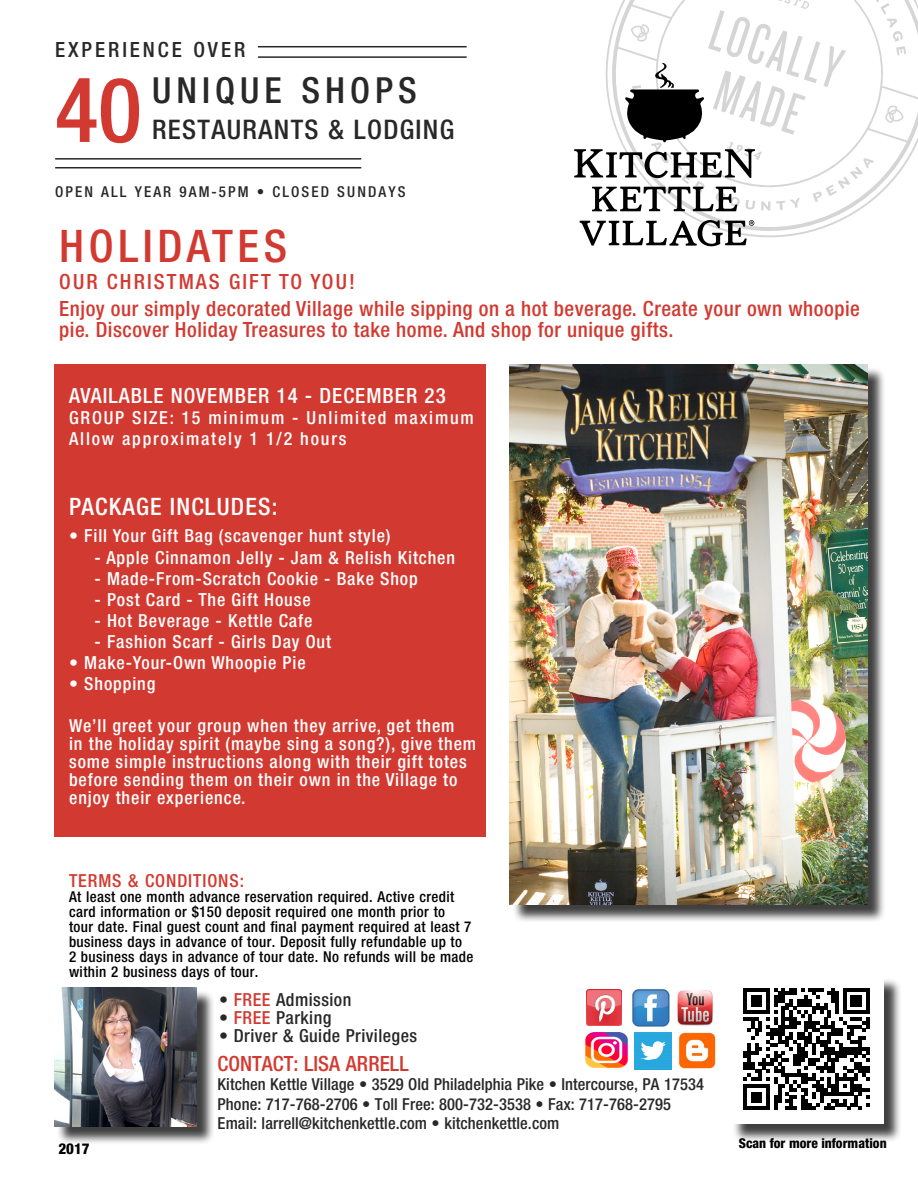
<style>
.page{position:relative;width:918px;height:1188px;background:#fff}
.page>*{position:absolute;margin:0;border:0;box-sizing:border-box;transform-origin:0 0}
.t1{font:500 condensed 90px "Helvetica Neue LT Std";color:#d23a31}
.t2{font:500 condensed 45px "Helvetica Neue LT Std";letter-spacing:.1em;color:#d23a31}
.t3{font:500 condensed 36px "Helvetica Neue LT Std";letter-spacing:.14em;color:#292829}
.t4{font:500 condensed 27px "Helvetica Neue LT Std";letter-spacing:.05em;color:#292829}
.t5{font:500 condensed 24px "Helvetica Neue LT Std";letter-spacing:.05em;color:#fff}
.t6{font:500 condensed 21px/27px "Helvetica Neue LT Std";letter-spacing:.025em;color:#d23a31}
.t7{font:500 condensed 21px "Helvetica Neue LT Std";letter-spacing:.05em;color:#fff}
.t8{font:500 condensed 21px "Helvetica Neue LT Std";letter-spacing:.005em;color:#d23a31}
.t9{font:500 condensed 21px "Helvetica Neue LT Std";letter-spacing:.14em;color:#292829}
.t10{font:500 condensed 18px/18px "Helvetica Neue LT Std";letter-spacing:.05em;color:#fff}
.t11{font:500 condensed 18px/21px "Helvetica Neue LT Std";letter-spacing:.1em;color:#fff}
.t12{font:500 condensed 18px "Helvetica Neue LT Std";letter-spacing:.025em;color:#292829}
.t13{font:500 condensed 18px "Helvetica Neue LT Std";letter-spacing:.05em;color:#d23a31}
.t14{font:500 condensed 16.5px/19.5px "Helvetica Neue LT Std";letter-spacing:.005em;color:#292829}
.t15{font:500 condensed 15px/15px "Helvetica Neue LT Std";letter-spacing:.025em;color:#000}
.t16{font:500 condensed 15px "Helvetica Neue LT Std";letter-spacing:.14em;color:#292829}
.t17{font:800 condensed 15px "Helvetica Neue LT Std";color:#000}
.t18{font:800 condensed 13.5px "Helvetica Neue LT Std";color:#000}
.s1{color:#d23a31}
</style>
<div class="page">
<div style="left:56px;top:990px;width:159px;height:155px;background:#000;opacity:.75"></div>
<img style="left:54px;top:988px;width:143px;height:138px">
<div style="left:732px;top:977px;width:170px;height:165px;background:#000;opacity:.75"></div>
<div style="left:730px;top:975px;width:154px;height:149px;background:#fff"></div>
<svg style="left:743px;top:988px;width:127px;height:122px"></svg>
<div style="left:512px;top:367px;width:374px;height:556px;background:#000;opacity:.75"></div>
<img style="left:510px;top:365px;width:358px;height:539px">
<img style="left:679px;top:1032px;width:37px;height:37px">
<img style="left:585px;top:1032px;width:43px;height:36px">
<img style="left:635px;top:1032px;width:37px;height:37px">
<img style="left:632px;top:989px;width:38px;height:38px">
<img style="left:677px;top:990px;width:36px;height:36px">
<img style="left:586px;top:990px;width:35px;height:35px">
<hr style="left:258px;top:46px;width:209px;height:1px;background:#292829">
<hr style="left:258px;top:56px;width:209px;height:2px;background:#292829">
<hr style="left:55px;top:158px;width:306px;height:2px;background:#292829">
<hr style="left:55px;top:167px;width:306px;height:1px;background:#292829">
<div style="left:54px;top:365px;width:432px;height:472px;background:#d23a31"></div>
<svg style="left:592px;top:0;width:326px;height:238px"></svg>
<svg style="left:574px;top:0;width:332px;height:211px"></svg>
<svg style="left:580px;top:220px;width:174px;height:26px"></svg>
<p class="t9" style="left:55px;top:37px;width:192px">EXPERIENCE OVER</p>
<h3 class="t3" style="left:152px;top:69px;width:266px">UNIQUE SHOPS</h3>
<h1 class="t1" style="left:55px;top:56px;width:88px">40</h1>
<h3 class="t4" style="left:152px;top:114px;width:304px">RESTAURANTS &amp; LODGING</h3>
<p class="t16" style="left:55px;top:183px;width:352px">OPEN ALL YEAR 9AM-5PM • CLOSED SUNDAYS</p>
<h2 class="t2" style="left:59px;top:219px;width:229px">HOLIDATES</h2>
<p class="t6" style="left:59px;top:268px;width:802px">OUR CHRISTMAS GIFT TO YOU!<br>Enjoy our simply decorated Village while sipping on a hot beverage. Create your own whoopie</p>
<p class="t6" style="left:59px;top:316px;width:616px">pie. Discover Holiday Treasures to take home. And shop for unique gifts.</p>
<p class="t7" style="left:69px;top:384px;width:378px">AVAILABLE NOVEMBER 14 - DECEMBER 23</p>
<p class="t11" style="left:69px;top:407px;width:406px">GROUP SIZE: 15 minimum - Unlimited maximum<br>Allow approximately 1 1/2 hours</p>
<h3 class="t5" style="left:69px;top:493px;width:210px">PACKAGE INCLUDES:</h3>
<p class="t10" style="left:69px;top:527px;width:323px">• Fill Your Gift Bag (scavenger hunt style)</p>
<p class="t10" style="left:95px;top:548px;width:362px">- Apple Cinnamon Jelly - Jam &amp; Relish Kitchen</p>
<p class="t10" style="left:95px;top:569px;width:325px">- Made-From-Scratch Cookie - Bake Shop</p>
<p class="t10" style="left:95px;top:590px;width:218px">- Post Card - The Gift House</p>
<p class="t10" style="left:95px;top:611px;width:219px">- Hot Beverage - Kettle Cafe</p>
<p class="t10" style="left:95px;top:632px;width:238px">- Fashion Scarf - Girls Day Out</p>
<p class="t10" style="left:69px;top:653px;width:238px">• Make-Your-Own Whoopie Pie</p>
<p class="t10" style="left:69px;top:674px;width:88px">• Shopping</p>
<p class="t10" style="left:69px;top:716px;width:409px">We’ll greet your group when they arrive, get them<br>in the holiday spirit (maybe sing a song?), give them some simple instructions along with their gift totes before sending them on their own in the Village to enjoy their experience.</p>
<p class="t13" style="left:69px;top:870px;width:177px">TERMS &amp; CONDITIONS:</p>
<p class="t15" style="left:69px;top:889px;width:406px">At least one month advance reservation required. Active credit card information or $150 deposit required one month prior to<br>tour date. Final guest count and final payment required at least 7 business days in advance of tour. Deposit fully refundable up to<br>2 business days in advance of tour date. No refunds will be made within 2 business days of tour.</p>
<p class="t12" style="left:219px;top:988px;width:134px">• <span class="s1">FREE</span> Admission</p>
<p class="t12" style="left:219px;top:1006px;width:114px">• <span class="s1">FREE</span> Parking</p>
<p class="t12" style="left:219px;top:1024px;width:200px">• Driver &amp; Guide Privileges</p>
<p class="t8" style="left:218px;top:1051px;width:193px">CONTACT: LISA ARRELL</p>
<p class="t14" style="left:218px;top:1074px;width:488px">Kitchen Kettle Village • 3529 Old Philadelphia Pike • Intercourse, PA 17534<br>Phone: 717-768-2706 • Toll Free: 800-732-3538 • Fax: 717-768-2795<br>Email: larrell@kitchenkettle.com • kitchenkettle.com</p>
<p class="t17" style="left:58px;top:1139px;width:33px">2017</p>
<p class="t18" style="left:739px;top:1134px;width:149px">Scan for more information</p>
</div>
